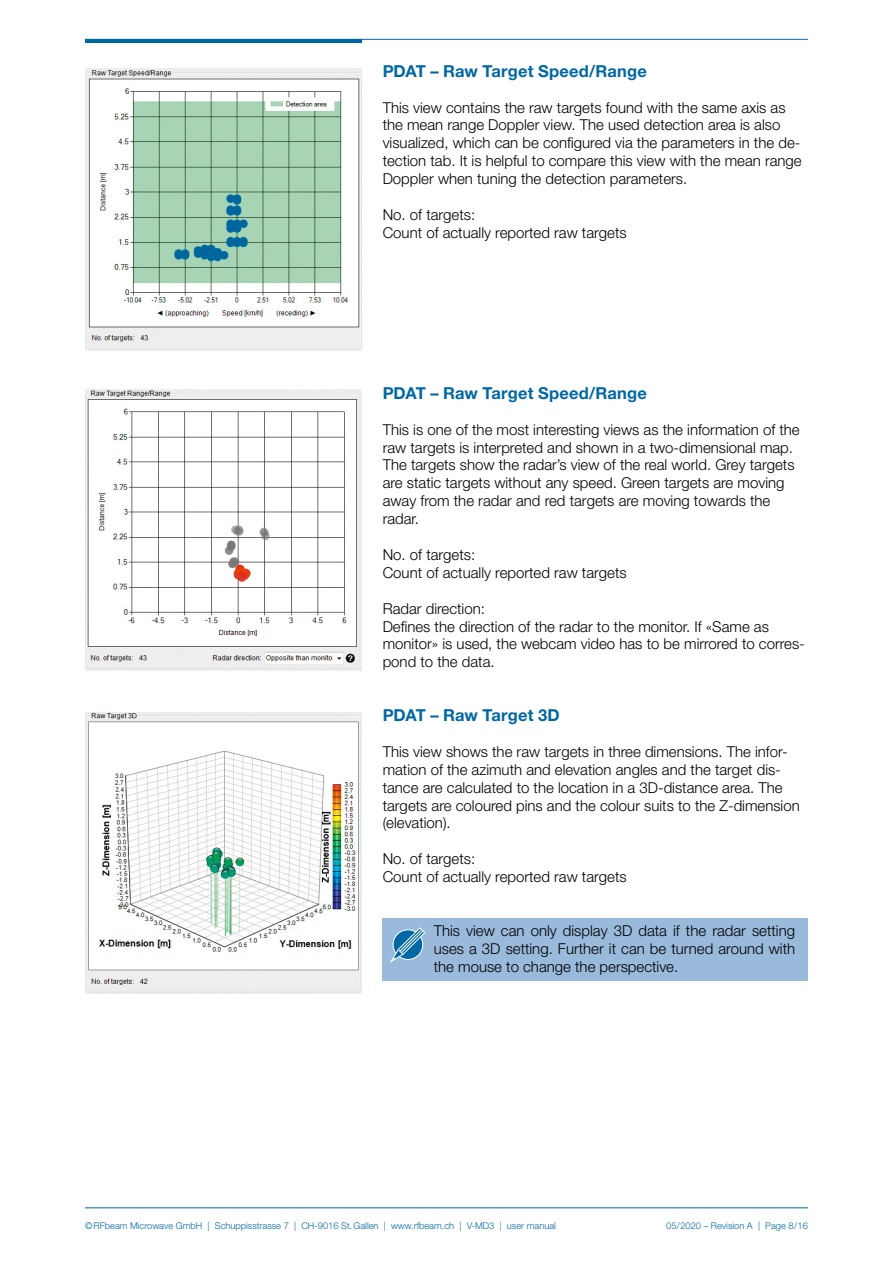
<style>
.page{position:relative;width:893px;height:1263px;background:#fff}
.page>*{position:absolute;margin:0;border:0;box-sizing:border-box;transform-origin:0 0}
.t1{font:700 16.5px "Helvetica Neue LT Std";letter-spacing:.005em;color:#0067a5}
.t2{font:300 15px/17.9px "Helvetica Neue LT Std";color:#000}
.t3{font:300 9.3px "Helvetica Neue LT Std";color:#0067a5}
</style>
<div class="page">
<hr style="left:85px;top:1207px;width:723px;height:1px;background:#0067a5">
<hr style="left:85px;top:39px;width:723px;height:1px;background:#0067a5">
<hr style="left:85px;top:39px;width:276px;height:4px;background:#0067a5">
<img style="left:85px;top:68px;width:276px;height:282px">
<img style="left:85px;top:390px;width:276px;height:281px">
<img style="left:85px;top:712px;width:276px;height:281px">
<div style="left:383px;top:918px;width:425px;height:62px;background:#9abadb"></div>
<svg style="left:390px;top:927px;width:36px;height:36px"></svg>
<p class="t1" style="left:383px;top:61px;width:266px">PDAT – Raw Target Speed/Range</p>
<p class="t2" style="left:383px;top:98px;width:420px">This view contains the raw targets found with the same axis as the mean range Doppler view. The used detection area is also visualized, which can be configured via the parameters in the de&shy;tection tab. It is helpful to compare this view with the mean range Doppler when tuning the detection parameters.</p>
<p class="t2" style="left:383px;top:205px;width:245px">No. of targets:<br>Count of actually reported raw targets</p>
<p class="t1" style="left:383px;top:383px;width:266px">PDAT – Raw Target Speed/Range</p>
<p class="t2" style="left:383px;top:420px;width:418px">This is one of the most interesting views as the information of the raw targets is interpreted and shown in a two-dimensional map.<br>The targets show the radar’s view of the real world. Grey targets are static targets without any speed. Green targets are moving away from the radar and red targets are moving towards the radar.</p>
<p class="t2" style="left:383px;top:545px;width:245px">No. of targets:<br>Count of actually reported raw targets</p>
<p class="t2" style="left:383px;top:599px;width:424px">Radar direction:<br>Defines the direction of the radar to the monitor. If «Same as monitor» is used, the webcam video has to be mirrored to corres&shy;pond to the data.</p>
<p class="t1" style="left:383px;top:705px;width:179px">PDAT – Raw Target 3D</p>
<p class="t2" style="left:383px;top:742px;width:419px">This view shows the raw targets in three dimensions. The infor&shy;mation of the azimuth and elevation angles and the target dis&shy;tance are calculated to the location in a 3D-distance area. The targets are coloured pins and the colour suits to the Z-dimension (elevation).</p>
<p class="t2" style="left:383px;top:850px;width:245px">No. of targets:<br>Count of actually reported raw targets</p>
<p class="t2" style="left:434px;top:922px;width:363px;text-align:justify">This view can only display 3D data if the radar setting uses a 3D setting. Further it can be turned around with the mouse to change the perspective.</p>
<p class="t3" style="left:85px;top:1220px;width:472px">©RFbeam Microwave GmbH | Schuppisstrasse 7 | CH-9016 St.Gallen | www.rfbeam.ch | V-MD3 | user manual</p>
<p class="t3" style="left:666px;top:1220px;width:143px">05/2020 – Revision A | Page 8/16</p>
</div>
